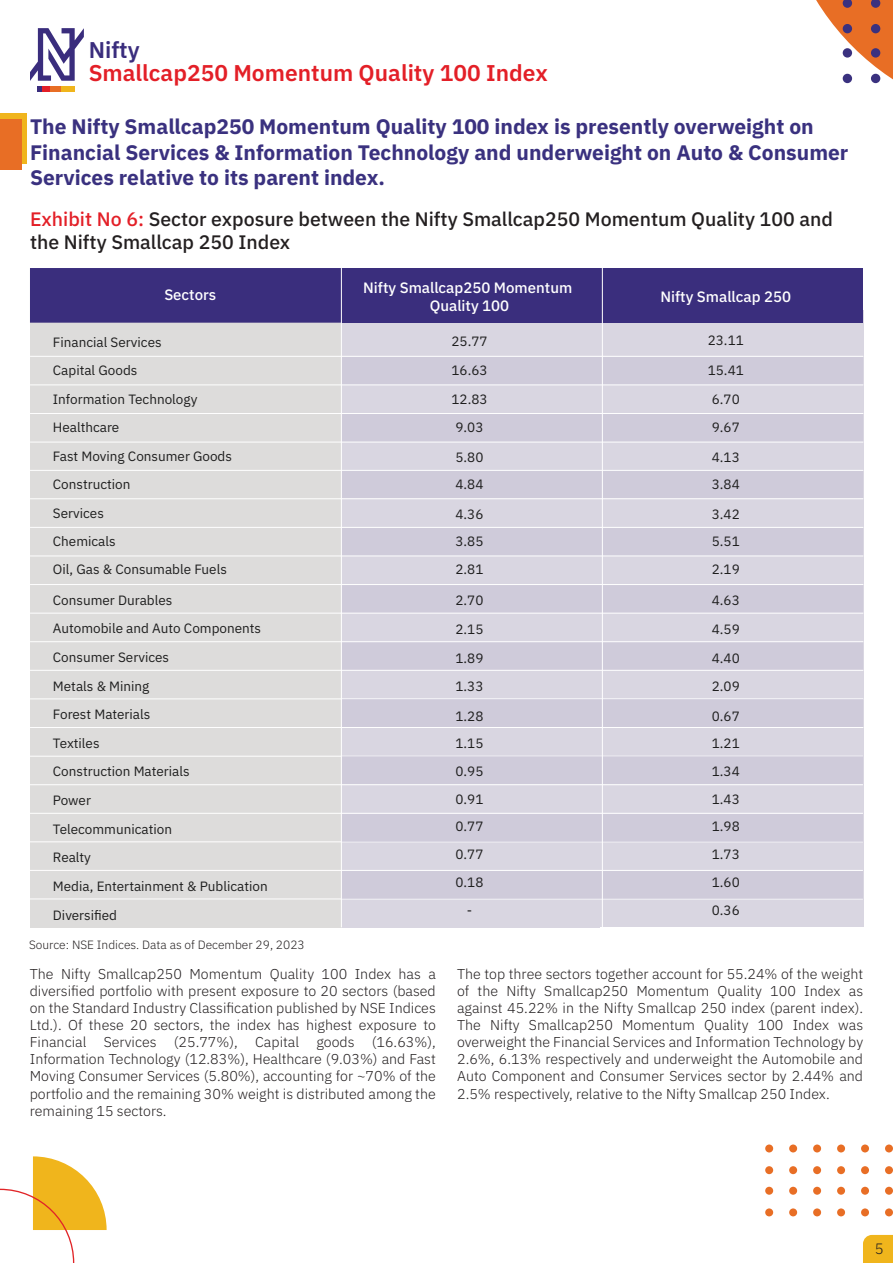
<style>
.page{position:relative;width:893px;height:1263px;background:#fff}
.page>*{position:absolute;margin:0;border:0;box-sizing:border-box;transform-origin:0 0}
.t1{font:600 22.8px "IBM Plex Sans";color:#e31f27}
.t2{font:600 22.8px "IBM Plex Sans";color:#3a2d7d}
.t3{font:700 21px/25.2px "IBM Plex Sans";color:#3a317f}
.t4{font:500 19.5px/23.4px "IBM Plex Sans";color:#231f20}
.t5{font:500 15px/18px "IBM Plex Sans";color:#fff;text-align:center}
.t6{font:300 15px "IBM Plex Sans";color:#231f20}
.t7{font:300 14.25px/17.1px "IBM Plex Sans";color:#231f20;text-align:justify}
.t8{font:13.5px/27.9px "IBM Plex Sans";color:#1e1e1e}
.t9{font:300 12px "IBM Plex Sans";color:#231f20}
.s1{color:#e31f27}
</style>
<div class="page">
<div style="left:0;top:113px;width:27px;height:51px;background:#f0b51d"></div>
<svg style="left:863px;top:1235px;width:30px;height:28px"></svg>
<div style="left:0;top:119px;width:21px;height:50px;background:#e86e25"></div>
<svg style="left:816px;top:0;width:77px;height:84px"></svg>
<div style="left:341px;top:310px;width:259px;height:617px;background:#d9d6e1"></div>
<div style="left:600px;top:310px;width:263px;height:617px;background:#d9d6e1"></div>
<div style="left:30px;top:310px;width:311px;height:617px;background:#dddcdb"></div>
<hr style="left:30px;top:756px;width:833px;height:1px;background:#fff">
<hr style="left:30px;top:784px;width:833px;height:1px;background:#fff">
<hr style="left:30px;top:813px;width:833px;height:1px;background:#fff">
<hr style="left:30px;top:841px;width:833px;height:1px;background:#fff">
<hr style="left:30px;top:870px;width:833px;height:1px;background:#fff">
<hr style="left:30px;top:898px;width:833px;height:1px;background:#fff">
<hr style="left:30px;top:698px;width:833px;height:1px;background:#fff">
<div style="left:341px;top:814px;width:522px;height:28px;background:#cfcbda"></div>
<div style="left:341px;top:871px;width:522px;height:27px;background:#cfcbda"></div>
<div style="left:341px;top:357px;width:522px;height:27px;background:#cfcbda"></div>
<div style="left:341px;top:414px;width:522px;height:28px;background:#cfcbda"></div>
<div style="left:341px;top:471px;width:522px;height:27px;background:#cfcbda"></div>
<div style="left:341px;top:756px;width:522px;height:28px;background:#cfcbda"></div>
<div style="left:341px;top:528px;width:522px;height:27px;background:#cfcbda"></div>
<div style="left:341px;top:585px;width:522px;height:28px;background:#cfcbda"></div>
<div style="left:341px;top:642px;width:522px;height:28px;background:#cfcbda"></div>
<div style="left:341px;top:699px;width:522px;height:28px;background:#cfcbda"></div>
<hr style="left:30px;top:384px;width:833px;height:1px;background:#fff">
<hr style="left:30px;top:413px;width:833px;height:1px;background:#fff">
<hr style="left:30px;top:442px;width:833px;height:1px;background:#fff">
<hr style="left:30px;top:470px;width:833px;height:1px;background:#fff">
<hr style="left:30px;top:498px;width:833px;height:1px;background:#fff">
<hr style="left:30px;top:527px;width:833px;height:1px;background:#fff">
<hr style="left:30px;top:556px;width:833px;height:1px;background:#fff">
<hr style="left:30px;top:584px;width:833px;height:1px;background:#fff">
<hr style="left:30px;top:613px;width:833px;height:1px;background:#fff">
<hr style="left:30px;top:641px;width:833px;height:1px;background:#fff">
<hr style="left:30px;top:670px;width:833px;height:1px;background:#fff">
<hr style="left:30px;top:727px;width:833px;height:1px;background:#fff">
<hr style="left:30px;top:356px;width:833px;height:1px;background:#fff">
<div style="left:341px;top:268px;width:522px;height:55px;background:#3a2e7d"></div>
<div style="left:30px;top:268px;width:311px;height:55px;background:#3a2e7d"></div>
<hr style="left:341px;top:268px;width:1px;height:659px;background:#fff">
<hr style="left:602px;top:268px;width:1px;height:659px;background:#fff">
<svg style="left:30px;top:28px;width:54px;height:63px"></svg>
<svg style="left:0;top:1156px;width:107px;height:107px"></svg>
<div style="left:885px;top:1144px;width:8px;height:8px;background:#e86e25;border-radius:50%"></div>
<div style="left:861px;top:1144px;width:8px;height:8px;background:#e86e25;border-radius:50%"></div>
<div style="left:837px;top:1144px;width:8px;height:8px;background:#e86e25;border-radius:50%"></div>
<div style="left:813px;top:1144px;width:8px;height:8px;background:#e86e25;border-radius:50%"></div>
<div style="left:789px;top:1144px;width:8px;height:8px;background:#e86e25;border-radius:50%"></div>
<div style="left:765px;top:1144px;width:8px;height:8px;background:#e86e25;border-radius:50%"></div>
<div style="left:885px;top:1166px;width:8px;height:8px;background:#e86e25;border-radius:50%"></div>
<div style="left:861px;top:1166px;width:8px;height:8px;background:#e86e25;border-radius:50%"></div>
<div style="left:837px;top:1166px;width:8px;height:8px;background:#e86e25;border-radius:50%"></div>
<div style="left:813px;top:1166px;width:8px;height:8px;background:#e86e25;border-radius:50%"></div>
<div style="left:789px;top:1166px;width:8px;height:8px;background:#e86e25;border-radius:50%"></div>
<div style="left:765px;top:1166px;width:8px;height:8px;background:#e86e25;border-radius:50%"></div>
<div style="left:885px;top:1187px;width:8px;height:8px;background:#e86e25;border-radius:50%"></div>
<div style="left:861px;top:1187px;width:8px;height:8px;background:#e86e25;border-radius:50%"></div>
<div style="left:837px;top:1187px;width:8px;height:8px;background:#e86e25;border-radius:50%"></div>
<div style="left:813px;top:1187px;width:8px;height:8px;background:#e86e25;border-radius:50%"></div>
<div style="left:789px;top:1187px;width:8px;height:8px;background:#e86e25;border-radius:50%"></div>
<div style="left:765px;top:1187px;width:8px;height:8px;background:#e86e25;border-radius:50%"></div>
<div style="left:885px;top:1208px;width:8px;height:8px;background:#e86e25;border-radius:50%"></div>
<div style="left:861px;top:1208px;width:8px;height:8px;background:#e86e25;border-radius:50%"></div>
<div style="left:837px;top:1208px;width:8px;height:8px;background:#e86e25;border-radius:50%"></div>
<div style="left:813px;top:1208px;width:8px;height:8px;background:#e86e25;border-radius:50%"></div>
<div style="left:789px;top:1208px;width:8px;height:8px;background:#e86e25;border-radius:50%"></div>
<div style="left:765px;top:1208px;width:8px;height:8px;background:#e86e25;border-radius:50%"></div>
<h1 class="t2" style="left:89px;top:32px;width:53px">Nifty</h1>
<h1 class="t1" style="left:89px;top:55px;width:461px">Smallcap250 Momentum Quality 100 Index</h1>
<h2 class="t3" style="left:30px;top:113px;width:820px">The Nifty Smallcap250 Momentum Quality 100 index is presently overweight on<br>Financial Services &amp; Information Technology and underweight on Auto &amp; Consumer<br>Services relative to its parent index.</h2>
<h3 class="t4" style="left:30px;top:205px;width:804px"><span class="s1">Exhibit No 6:</span> Sector exposure between the Nifty Smallcap250 Momentum Quality 100 and the Nifty Smallcap 250 Index</h3>
<p class="t5" style="left:363px;top:277px;width:211px">Nifty Smallcap250 Momentum<br>Quality 100</p>
<p class="t5" style="left:164px;top:284px;width:53px">Sectors</p>
<p class="t5" style="left:660px;top:286px;width:132px">Nifty Smallcap 250</p>
<p class="t8" style="left:53px;top:327px;width:181px;line-height:28.3px">Financial Services<br>Capital Goods<br>Information Technology<br>Healthcare<br>Fast Moving Consumer Goods<br>Construction<br>Services<br>Chemicals<br>Oil, Gas &amp; Consumable Fuels</p>
<p class="t8" style="left:53px;top:584px;width:216px;line-height:28.7px">Consumer Durables<br>Automobile and Auto Components<br>Consumer Services<br>Metals &amp; Mining<br>Forest Materials<br>Textiles<br>Construction Materials<br>Power<br>Telecommunication<br>Realty<br>Media, Entertainment &amp; Publication<br>Diversified</p>
<p class="t8" style="left:451px;top:326px;width:38px">25.77</p>
<p class="t8" style="left:451px;top:355px;width:38px">16.63</p>
<p class="t8" style="left:451px;top:384px;width:38px">12.83</p>
<p class="t8" style="left:456px;top:412px;width:29px">9.03</p>
<p class="t8" style="left:456px;top:442px;width:29px">5.80</p>
<p class="t8" style="left:456px;top:469px;width:29px">4.84</p>
<p class="t8" style="left:456px;top:499px;width:29px">4.36</p>
<p class="t8" style="left:456px;top:526px;width:29px">3.85</p>
<p class="t8" style="left:456px;top:554px;width:29px">2.81</p>
<p class="t8" style="left:456px;top:585px;width:29px">2.70</p>
<p class="t8" style="left:456px;top:614px;width:29px">2.15</p>
<p class="t8" style="left:456px;top:643px;width:29px">1.89</p>
<p class="t8" style="left:456px;top:671px;width:29px">1.33</p>
<p class="t8" style="left:456px;top:701px;width:29px">1.28</p>
<p class="t8" style="left:456px;top:728px;width:29px;text-align:center">1.15<br>0.95<br>0.91<br>0.77<br>0.77<br>0.18 -</p>
<p class="t8" style="left:708px;top:326px;width:38px">23.11</p>
<p class="t8" style="left:708px;top:355px;width:38px">15.41</p>
<p class="t8" style="left:712px;top:384px;width:29px">6.70</p>
<p class="t8" style="left:712px;top:412px;width:29px">9.67</p>
<p class="t8" style="left:712px;top:442px;width:29px">4.13</p>
<p class="t8" style="left:712px;top:469px;width:29px">3.84</p>
<p class="t8" style="left:712px;top:499px;width:29px">3.42</p>
<p class="t8" style="left:712px;top:526px;width:29px">5.51</p>
<p class="t8" style="left:712px;top:554px;width:29px">2.19</p>
<p class="t8" style="left:712px;top:585px;width:29px">4.63</p>
<p class="t8" style="left:712px;top:614px;width:29px">4.59</p>
<p class="t8" style="left:712px;top:643px;width:29px">4.40</p>
<p class="t8" style="left:712px;top:671px;width:29px">2.09</p>
<p class="t8" style="left:712px;top:701px;width:29px">0.67</p>
<p class="t8" style="left:712px;top:728px;width:29px;text-align:justify">1.21<br>1.34<br>1.43<br>1.98<br>1.73<br>1.60<br>0.36</p>
<p class="t9" style="left:29px;top:935px;width:277px">Source: NSE Indices. Data as of December 29, 2023</p>
<p class="t7" style="left:30px;top:964px;width:408px">The Nifty Smallcap250 Momentum Quality 100 Index has a diversified portfolio with present exposure to 20 sectors (based on the Standard Industry Classification published by NSE Indices Ltd.). Of these 20 sectors, the index has highest exposure to Financial Services (25.77%), Capital goods (16.63%), Information Technology (12.83%), Healthcare (9.03%) and Fast Moving Consumer Services (5.80%), accounting for ~70% of the portfolio and the remaining 30% weight is distributed among the remaining 15 sectors.</p>
<p class="t7" style="left:457px;top:964px;width:408px">The top three sectors together account for 55.24% of the weight of the Nifty Smallcap250 Momentum Quality 100 Index as against 45.22% in the Nifty Smallcap 250 index (parent index).<br>The Nifty Smallcap250 Momentum Quality 100 Index was overweight the Financial Services and Information Technology by 2.6%, 6.13% respectively and underweight the Automobile and Auto Component and Consumer Services sector by 2.44% and 2.5% respectively, relative to the Nifty Smallcap 250 Index.</p>
<p class="t6" style="left:875px;top:1237px;width:10px">5</p>
</div>
